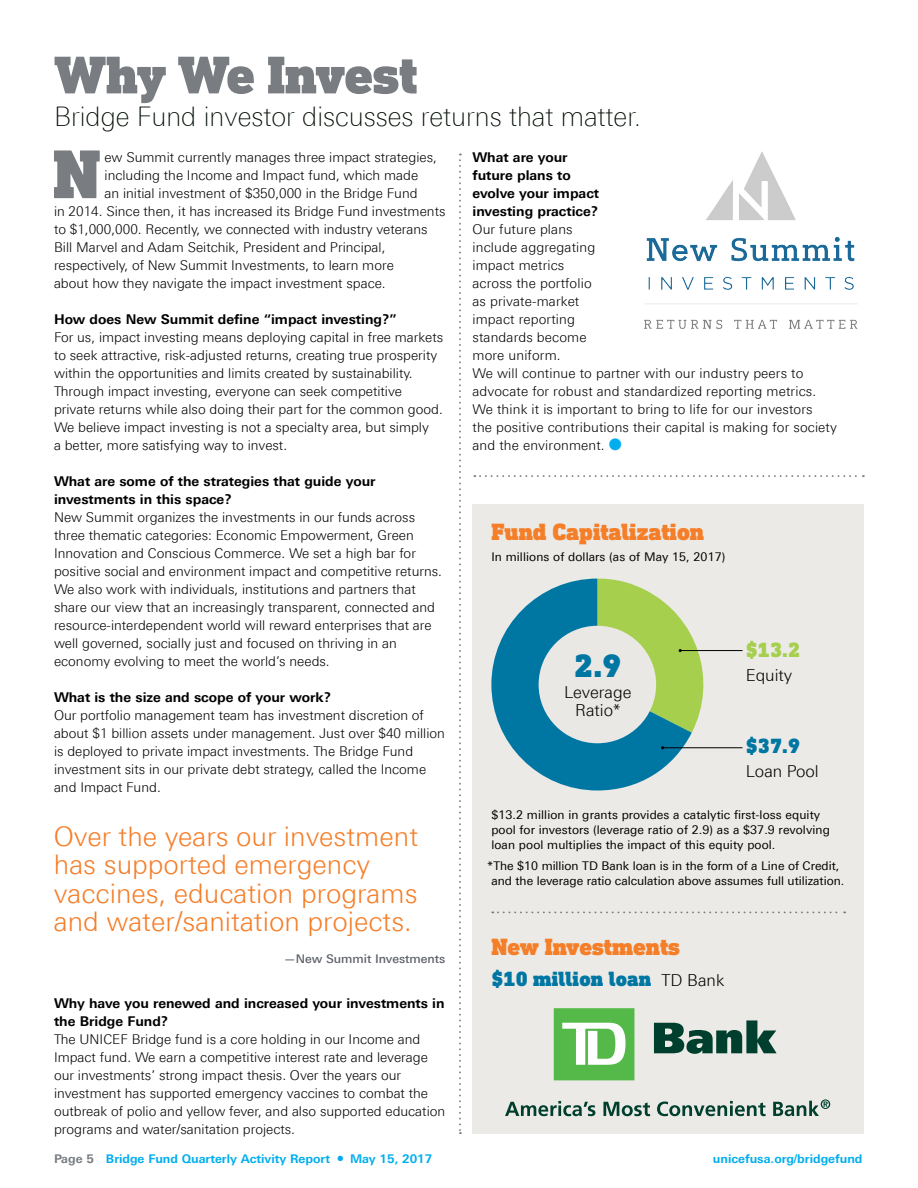
<style>
.page{position:relative;width:918px;height:1188px;background:#fff}
.page>*{position:absolute;margin:0;border:0;box-sizing:border-box;transform-origin:0 0}
.t1{font:900 70.2px "DIN Next Slab Pro";color:#797d82}
.t2{font:900 54px "DIN Next Slab Pro";letter-spacing:-.01em;color:#797d82}
.t3{font:900 33px "DIN Next Slab Pro";color:#0076a3}
.t4{font:300 27px/28.5px "Linotype Univers 330";color:#f57e29}
.t5{font:100 27px "Linotype Univers 230";color:#010c03}
.t6{font:900 24px "DIN Next Slab Pro";color:#f57e29}
.t7{font:900 21px "DIN Next Slab Pro";letter-spacing:.01em;color:#0076a3}
.t8{font:900 21px "DIN Next Slab Pro";color:#a5cf4d}
.t9{font:300 16.5px/18px "Linotype Univers 330";color:#000;text-align:center}
.t10{font:300 13.5px/18px "Linotype Univers 330";color:#000}
.t11{font:700 13.5px/18px "Linotype Univers 630";color:#000}
.t12{font:12px/15px "Linotype Univers 430";letter-spacing:.01em;color:#000}
.t13{font:700 12px "Linotype Univers 630";color:#00aeef}
.t14{font:500 12px "Linotype Univers 530";color:#5f636a}
.s1{color:#00aeef}
.s2{font-family:"Linotype Univers 330";font-weight:300;font-size:16.5px;color:#000}
.s3{color:#797d82}
</style>
<div class="page">
<svg style="left:459px;top:154px;width:2px;height:980px"></svg>
<div style="left:472px;top:504px;width:392px;height:630px;background:#ebeae6"></div>
<hr style="left:680px;top:650px;width:63px;height:1px;background:#000">
<hr style="left:663px;top:747px;width:80px;height:1px;background:#000">
<svg style="left:491px;top:579px;width:227px;height:212px"></svg>
<svg style="left:474px;top:475px;width:390px;height:2px"></svg>
<svg style="left:492px;top:911px;width:353px;height:2px"></svg>
<svg style="left:505px;top:1101px;width:90px;height:15px"></svg>
<svg style="left:603px;top:1102px;width:47px;height:14px"></svg>
<svg style="left:657px;top:1101px;width:109px;height:15px"></svg>
<svg style="left:773px;top:1099px;width:57px;height:17px"></svg>
<svg style="left:554px;top:1008px;width:80px;height:72px;background:#7fca76"></svg>
<svg style="left:654px;top:1020px;width:123px;height:34px"></svg>
<img style="left:644px;top:152px;width:214px;height:177px">
<h2 class="t2" style="left:54px;top:43px;width:365px">Why We Invest</h2>
<h3 class="t5" style="left:54px;top:102px;width:589px">Bridge Fund investor discusses returns that matter.</h3>
<h1 class="t1" style="left:53px;top:132px;width:49px">N</h1>
<p class="t10" style="left:105px;top:148px;width:334px">ew Summit currently manages three impact strategies,</p>
<p class="t10" style="left:105px;top:166px;width:315px">including the Income and Impact fund, which made</p>
<p class="t10" style="left:105px;top:184px;width:315px">an initial investment of $350,000 in the Bridge Fund</p>
<p class="t10" style="left:54px;top:202px;width:393px">in 2014. Since then, it has increased its Bridge Fund investments</p>
<p class="t10" style="left:54px;top:220px;width:375px">to $1,000,000. Recently, we connected with industry veterans</p>
<p class="t10" style="left:54px;top:238px;width:333px">Bill Marvel and Adam Seitchik, President and Principal,</p>
<p class="t10" style="left:54px;top:256px;width:341px">respectively, of New Summit Investments, to learn more</p>
<p class="t10" style="left:54px;top:274px;width:333px">about how they navigate the impact investment space.</p>
<p class="t11" style="left:54px;top:310px;width:344px">How does New Summit define “impact investing?”</p>
<p class="t10" style="left:54px;top:328px;width:391px">For us, impact investing means deploying capital in free markets to seek attractive, risk-adjusted returns, creating true prosperity within the opportunities and limits created by sustainability.<br>Through impact investing, everyone can seek competitive private returns while also doing their part for the common good.<br>We believe impact investing is not a specialty area, but simply<br>a better, more satisfying way to invest.</p>
<p class="t11" style="left:54px;top:472px;width:323px">What are some of the strategies that guide your investments in this space?</p>
<p class="t10" style="left:54px;top:508px;width:390px">New Summit organizes the investments in our funds across three thematic categories: Economic Empowerment, Green Innovation and Conscious Commerce. We set a high bar for positive social and environment impact and competitive returns.<br>We also work with individuals, institutions and partners that share our view that an increasingly transparent, connected and resource-interdependent world will reward enterprises that are well governed, socially just and focused on thriving in an economy evolving to meet the world’s needs.</p>
<p class="t11" style="left:54px;top:688px;width:279px">What is the size and scope of your work?</p>
<p class="t10" style="left:54px;top:706px;width:393px">Our portfolio management team has investment discretion of about $1 billion assets under management. Just over $40 million is deployed to private impact investments. The Bridge Fund investment sits in our private debt strategy, called the Income and Impact Fund.</p>
<h3 class="t4" style="left:54px;top:822px;width:366px">Over the years our investment has supported emergency vaccines, education programs and water/sanitation projects.</h3>
<p class="t14" style="left:284px;top:952px;width:163px">—New Summit Investments</p>
<p class="t11" style="left:54px;top:994px;width:392px">Why have you renewed and increased your investments in the Bridge Fund?</p>
<p class="t10" style="left:54px;top:1030px;width:393px">The UNICEF Bridge fund is a core holding in our Income and Impact fund. We earn a competitive interest rate and leverage our investments’ strong impact thesis. Over the years our investment has supported emergency vaccines to combat the outbreak of polio and yellow fever, and also supported education programs and water/sanitation projects.</p>
<p class="t11" style="left:472px;top:148px;width:128px">What are your future plans to evolve your impact investing practice?</p>
<p class="t10" style="left:472px;top:220px;width:366px">Our future plans<br>include aggregating<br>impact metrics<br>across the portfolio<br>as private-market<br>impact reporting<br>standards become<br>more uniform.<br>We will continue to partner with our industry peers to advocate for robust and standardized reporting metrics.<br>We think it is important to bring to life for our investors<br>the positive contributions their capital is making for society and the environment. <span class="s1">●</span></p>
<h3 class="t6" style="left:491px;top:517px;width:214px">Fund Capitalization</h3>
<p class="t12" style="left:491px;top:549px;width:236px">In millions of dollars (as of May 15, 2017)</p>
<h3 class="t3" style="left:574px;top:646px;width:49px">2.9</h3>
<p class="t9" style="left:564px;top:683px;width:69px">Leverage<br>Ratio*</p>
<h3 class="t8" style="left:746px;top:637px;width:56px">$13.2</h3>
<p class="t9" style="left:746px;top:666px;width:48px">Equity</p>
<h3 class="t7" style="left:746px;top:733px;width:56px">$37.9</h3>
<p class="t9" style="left:746px;top:762px;width:74px">Loan Pool</p>
<p class="t12" style="left:491px;top:807px;width:340px">$13.2 million in grants provides a catalytic first-loss equity pool for investors (leverage ratio of 2.9) as a $37.9 revolving loan pool multiplies the impact of this equity pool.</p>
<p class="t12" style="left:487px;top:858px;width:359px;text-align:center">*The $10 million TD Bank loan is in the form of a Line of Credit, and the leverage ratio calculation above assumes full utilization.</p>
<h3 class="t6" style="left:491px;top:933px;width:190px">New Investments</h3>
<h3 class="t7" style="left:491px;top:966px;width:235px">$10 million loan <span class="s2">TD Bank</span></h3>
<p class="t13" style="left:54px;top:1151px;width:380px"><span class="s3">Page 5</span> Bridge Fund Quarterly Activity Report ● May 15, 2017</p>
<p class="t13" style="left:713px;top:1151px;width:151px">unicefusa.org/bridgefund</p>
</div>
